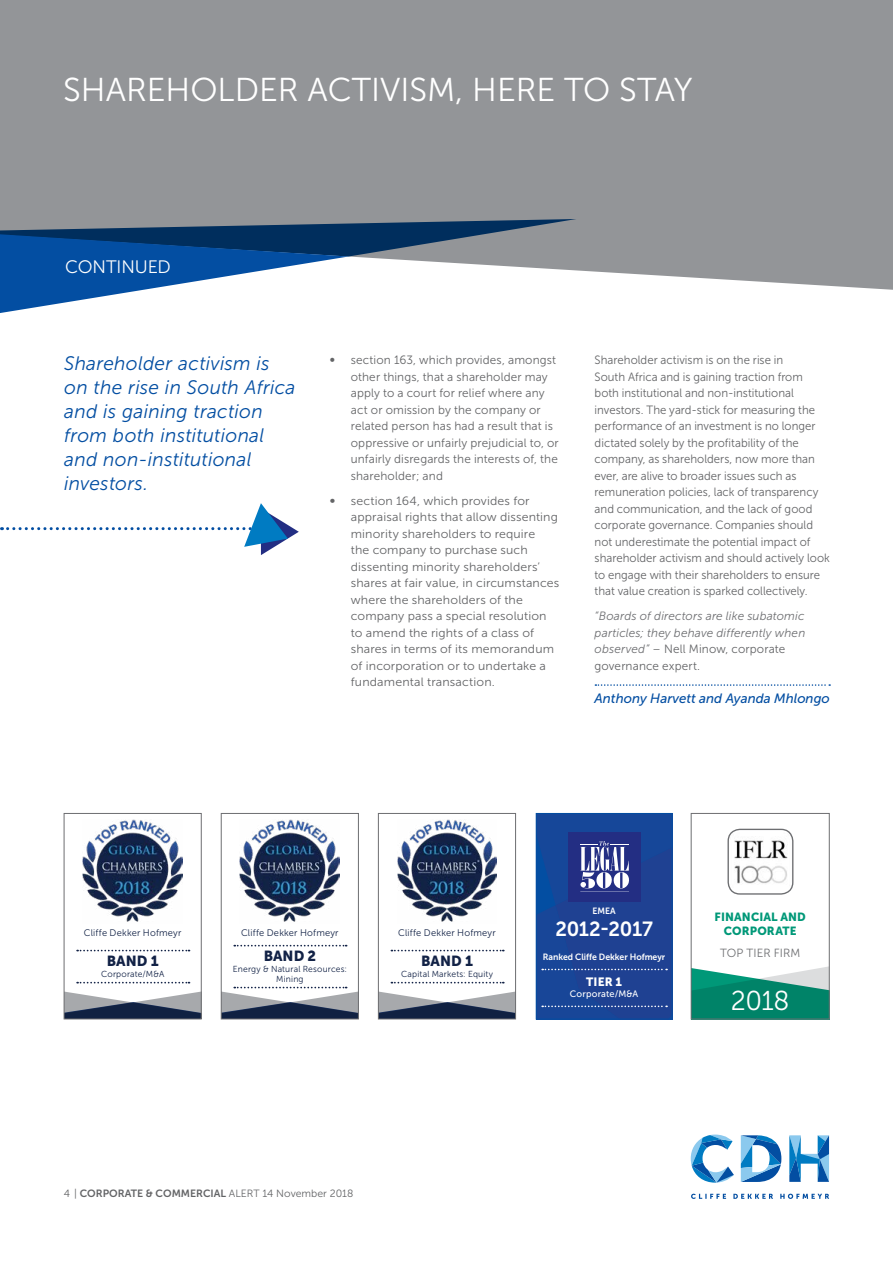
<style>
.page{position:relative;width:893px;height:1263px;background:#fff}
.page>*{position:absolute;margin:0;border:0;box-sizing:border-box;transform-origin:0 0}
.t1{font:33px "Museo Sans 300";color:#fff}
.t2{font:27.3px "Museo Sans 300";color:#fff}
.t3{font:20.4px "Museo Sans 700";letter-spacing:-.01em;color:#fff}
.t4{font:italic 19.5px/24px "Museo Sans 300";letter-spacing:.015em;color:#034ea2}
.t5{font:18px "Museo Sans 300";letter-spacing:-.005em;color:#fff}
.t6{font:14.55px "Museo Sans 900";color:#122246}
.t7{font:italic 13.5px "Museo Sans 500";color:#034ea2}
.t8{font:12px/16.5px "Museo Sans 300";letter-spacing:.005em;color:#636466}
.t9{font:12px/16.5px "Museo Sans 300";letter-spacing:.005em;color:#636466;scale:.95 1}
.t10{font:italic 12px/16.5px "Museo Sans 300";letter-spacing:.01em;color:#6d6e71}
.t11{font:12px "Museo Sans 900";color:#fff}
.t12{font:11.85px/14.1px "Museo Sans 900";letter-spacing:.01em;color:#009878;text-align:center}
.t13{font:11.85px "Museo Sans 300";letter-spacing:.01em;color:#6d6e71}
.t14{font:10.5px "Museo Sans 300";color:#636466}
.t15{font:9.45px "Museo Sans 300";letter-spacing:.02em;color:#122246}
.t16{font:9.3px "Museo Sans 500";letter-spacing:.015em;color:#fff}
.t17{font:9px "Museo Sans 700";letter-spacing:-.005em;color:#fff;scale:.96 1}
.t18{font:8.7px/9.3px "Museo Sans 300";letter-spacing:.02em;color:#122246;text-align:center}
.s1{font-style:normal;color:#636466}
.s2{font-family:"Museo Sans 700"}
</style>
<div class="page">
<div style="left:0;top:0;width:892px;height:290px;background:#939598"></div>
<svg style="left:0;top:219px;width:576px;height:94px"></svg>
<svg style="left:691px;top:1194px;width:138px;height:5px"></svg>
<svg style="left:789px;top:1135px;width:40px;height:47px"></svg>
<svg style="left:691px;top:1134px;width:43px;height:48px"></svg>
<svg style="left:741px;top:1135px;width:40px;height:47px"></svg>
<svg style="left:595px;top:684px;width:235px;height:2px"></svg>
<svg style="left:2px;top:503px;width:297px;height:52px"></svg>
<svg style="left:693px;top:967px;width:134px;height:50px;background:#399f8a"></svg>
<div style="left:691px;top:813px;width:138px;height:206px;border:1px solid #6d6e71"></div>
<img style="left:730px;top:832px;width:61px;height:56px">
<div style="left:727px;top:829px;width:66px;height:66px;border:1px solid #6d6e71;border-radius:12px"></div>
<svg style="left:536px;top:813px;width:136px;height:206px;background:#254897"></svg>
<svg style="left:66px;top:992px;width:133px;height:25px"></svg>
<div style="left:64px;top:813px;width:137px;height:206px;border:1px solid #6d6e71"></div>
<img style="left:83px;top:820px;width:100px;height:102px">
<svg style="left:77px;top:950px;width:112px;height:1px"></svg>
<svg style="left:77px;top:982px;width:112px;height:1px"></svg>
<div style="left:221px;top:813px;width:138px;height:206px;border:1px solid #6d6e71"></div>
<img style="left:240px;top:820px;width:100px;height:102px">
<svg style="left:234px;top:945px;width:113px;height:1px"></svg>
<svg style="left:221px;top:987px;width:137px;height:32px"></svg>
<svg style="left:380px;top:992px;width:134px;height:25px"></svg>
<div style="left:378px;top:813px;width:138px;height:206px;border:1px solid #6d6e71"></div>
<img style="left:397px;top:820px;width:100px;height:102px">
<svg style="left:391px;top:950px;width:113px;height:1px"></svg>
<svg style="left:391px;top:982px;width:113px;height:1px"></svg>
<h1 class="t1" style="left:63px;top:72px;width:631px">SHAREHOLDER ACTIVISM, HERE TO STAY</h1>
<h3 class="t5" style="left:65px;top:257px;width:107px">CONTINUED</h3>
<h3 class="t4" style="left:64px;top:351px;width:233px">Shareholder activism is on the rise in South Africa and is gaining traction from both institutional and non-institutional investors.</h3>
<p class="t8" style="left:330px;top:352px;width:7px">∞</p>
<p class="t8" style="left:351px;top:352px;width:209px">section 163, which provides, amongst other things, that a shareholder may apply to a court for relief where any act or omission by the company or related person has had a result that is oppressive or unfairly prejudicial to, or unfairly disregards the interests of, the shareholder; and</p>
<p class="t8" style="left:330px;top:492px;width:8px">∞</p>
<p class="t8" style="left:351px;top:492px;width:210px">section 164, which provides for appraisal rights that allow dissenting minority shareholders to require<br>the company to purchase such dissenting minority shareholders’ shares at fair value, in circumstances where the shareholders of the company pass a special resolution to amend the rights of a class of shares in terms of its memorandum of incorporation or to undertake a fundamental transaction.</p>
<p class="t9" style="left:595px;top:352px;width:249px">Shareholder activism is on the rise in<br>South Africa and is gaining traction from both institutional and non-institutional investors. The yard-stick for measuring the performance of an investment is no longer dictated solely by the profitability of the company, as shareholders, now more than ever, are alive to broader issues such as remuneration policies, lack of transparency and communication, and the lack of good corporate governance. Companies should not underestimate the potential impact of shareholder activism and should actively look to engage with their shareholders to ensure that value creation is sparked collectively.</p>
<p class="t10" style="left:595px;top:608px;width:212px">“Boards of directors are like subatomic particles; they behave differently when observed” <span class="s1">– Nell Minow, corporate governance expert.</span></p>
<p class="t7" style="left:595px;top:691px;width:237px">Anthony Harvett and Ayanda Mhlongo</p>
<p class="t15" style="left:84px;top:927px;width:99px">Cliffe Dekker Hofmeyr</p>
<p class="t6" style="left:107px;top:953px;width:53px">BAND 1</p>
<p class="t18" style="left:101px;top:970px;width:65px">Corporate/M&amp;A</p>
<p class="t15" style="left:241px;top:927px;width:99px">Cliffe Dekker Hofmeyr</p>
<p class="t6" style="left:264px;top:948px;width:54px">BAND 2</p>
<p class="t18" style="left:233px;top:965px;width:116px">Energy &amp; Natural Resources:<br>Mining</p>
<p class="t15" style="left:398px;top:927px;width:99px">Cliffe Dekker Hofmeyr</p>
<p class="t6" style="left:421px;top:953px;width:53px">BAND 1</p>
<p class="t18" style="left:401px;top:970px;width:93px">Capital Markets: Equity</p>
<p class="t17" style="left:593px;top:906px;width:25px">EMEA</p>
<h3 class="t3" style="left:555px;top:917px;width:99px">2012-2017</h3>
<p class="t17" style="left:543px;top:952px;width:129px">Ranked Cliffe Dekker Hofmeyr</p>
<p class="t11" style="left:586px;top:975px;width:37px">TIER 1</p>
<p class="t16" style="left:570px;top:989px;width:70px">Corporate/M&amp;A</p>
<p class="t12" style="left:714px;top:910px;width:93px">FINANCIAL AND<br>CORPORATE</p>
<p class="t13" style="left:720px;top:946px;width:82px">TOP TIER FIRM</p>
<h2 class="t2" style="left:731px;top:986px;width:60px">2018</h2>
<p class="t14" style="left:64px;top:1188px;width:291px">4 | <span class="s2">CORPORATE &amp; COMMERCIAL</span> ALERT 14 November 2018</p>
</div>
